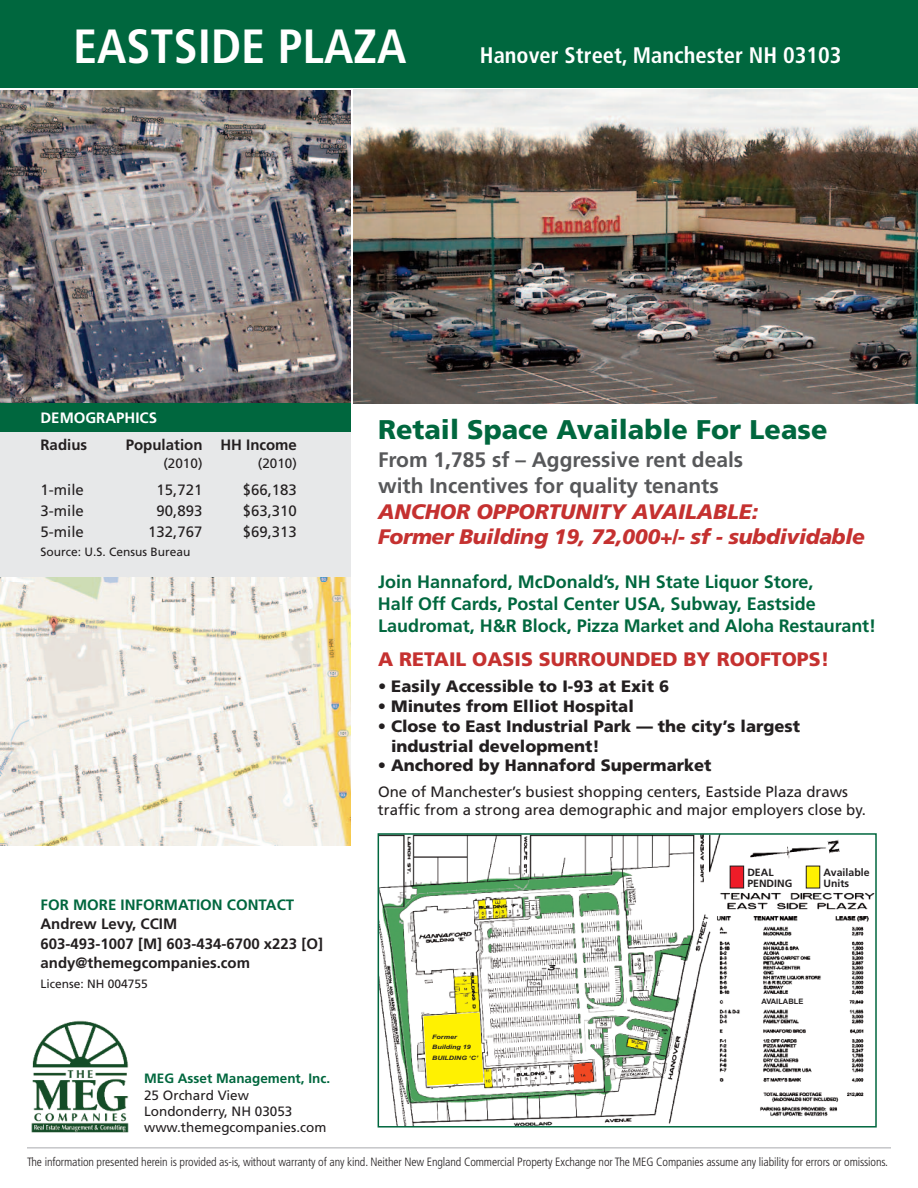
<style>
.page{position:relative;width:918px;height:1188px;background:#fff}
.page>*{position:absolute;margin:0;border:0;box-sizing:border-box;transform-origin:0 0}
.t1{font:700 condensed 48px "Frutiger";color:#fff}
.t2{font:900 27px "Frutiger";color:#00673e}
.t3{font:700 condensed 22.5px "Frutiger";color:#fff}
.t4{font:italic 900 21px/25.2px "Frutiger";letter-spacing:-.015em;color:#c53130}
.t5{font:700 21px/26.2px "Frutiger";color:#57585a}
.t6{font:900 19.5px "Frutiger";color:#c53130}
.t7{font:700 18px/21.6px "Frutiger";color:#00673e}
.t8{font:900 16.5px/19.8px "Frutiger";color:#231f20}
.t9{font:15px/18px "Frutiger";color:#231f20}
.t10{font:700 15px/19.5px "Frutiger";color:#231f20}
.t11{font:700 15px "Frutiger";color:#00673e}
.t12{font:700 15px "Frutiger";color:#fff}
.t13{font:13.5px/16.2px "Frutiger";color:#231f20}
.t14{font:700 13.5px "Frutiger";color:#00673e}
.t15{font:300 condensed 12px "Frutiger";letter-spacing:-.01em;color:#231f20}
.t16{font:12px "Frutiger";color:#231f20}
.t17{font:700 10.5px/10.5px "Frutiger";color:#231f20}
.t18{font:700 7.5px "Arial";color:#231f20}
.t19{font:italic 700 6px/10.5px "Arial";color:#231f20;scale:1.2 1}
</style>
<div class="page">
<img style="left:0;top:91px;width:351px;height:312px">
<div style="left:0;top:410px;width:351px;height:172px;background:#e7e8e9"></div>
<div style="left:0;top:404px;width:351px;height:28px;background:#00673e"></div>
<div style="left:0;top:0;width:918px;height:88px;background:#00673e"></div>
<img style="left:354px;top:90px;width:564px;height:314px">
<img style="left:31px;top:1021px;width:98px;height:112px">
<img style="left:381px;top:836px;width:493px;height:289px">
<div style="left:378px;top:833px;width:499px;height:295px;border:2px solid #00673e"></div>
<hr style="left:27px;top:1148px;width:864px;height:1px;background:#a8a9ad">
<img style="left:0;top:578px;width:351px;height:268px">
<div style="left:730px;top:866px;width:14px;height:22px;background:#ee1c28"></div>
<div style="left:730px;top:866px;width:14px;height:22px;border:1px solid #231f20"></div>
<div style="left:806px;top:866px;width:14px;height:22px;background:#fff101"></div>
<div style="left:806px;top:866px;width:14px;height:22px;border:1px solid #231f20"></div>
<svg style="left:423px;top:1012px;width:60px;height:74px;background:#f7eb16"></svg>
<div style="left:762px;top:998px;width:58px;height:8px;background:#fff"></div>
<h1 class="t1" style="left:73px;top:27px;width:335px">EASTSIDE PLAZA</h1>
<h3 class="t3" style="left:480px;top:46px;width:363px">Hanover Street, Manchester NH 03103</h3>
<p class="t12" style="left:40px;top:412px;width:118px">DEMOGRAPHICS</p>
<p class="t10" style="left:40px;top:437px;width:48px">Radius</p>
<p class="t10" style="left:126px;top:437px;width:173px">Population HH Income</p>
<p class="t13" style="left:163px;top:457px;width:41px">(2010)</p>
<p class="t13" style="left:258px;top:457px;width:41px">(2010)</p>
<p class="t9" style="left:40px;top:482px;width:45px">1-mile</p>
<p class="t9" style="left:157px;top:482px;width:47px">15,721</p>
<p class="t9" style="left:243px;top:482px;width:56px">$66,183</p>
<p class="t9" style="left:40px;top:503px;width:45px">3-mile</p>
<p class="t9" style="left:157px;top:503px;width:47px">90,893</p>
<p class="t9" style="left:243px;top:503px;width:56px">$63,310</p>
<p class="t9" style="left:40px;top:524px;width:45px">5-mile</p>
<p class="t9" style="left:148px;top:524px;width:56px">132,767</p>
<p class="t9" style="left:243px;top:524px;width:56px">$69,313</p>
<p class="t16" style="left:40px;top:547px;width:152px">Source: U.S. Census Bureau</p>
<p class="t11" style="left:40px;top:899px;width:255px">FOR MORE INFORMATION CONTACT</p>
<p class="t10" style="left:40px;top:916px;width:284px">Andrew Levy, CCIM<br>603-493-1007 [M] 603-434-6700 x223 [O] andy@themegcompanies.com</p>
<p class="t16" style="left:40px;top:979px;width:109px">License: NH 004755</p>
<p class="t14" style="left:144px;top:1073px;width:188px">MEG Asset Management, Inc.</p>
<p class="t13" style="left:144px;top:1088px;width:184px">25 Orchard View<br>Londonderry, NH 03053 www.themegcompanies.com</p>
<h2 class="t2" style="left:378px;top:418px;width:451px">Retail Space Available For Lease</h2>
<h3 class="t5" style="left:378px;top:448px;width:367px">From 1,785 sf – Aggressive rent deals with Incentives for quality tenants</h3>
<h3 class="t4" style="left:378px;top:500px;width:489px">ANCHOR OPPORTUNITY AVAILABLE:<br>Former Building 19, 72,000+/- sf - subdividable</h3>
<p class="t7" style="left:378px;top:573px;width:500px">Join Hannaford, McDonald’s, NH State Liquor Store,<br>Half Off Cards, Postal Center USA, Subway, Eastside<br>Laudromat, H&amp;R Block, Pizza Market and Aloha Restaurant!</p>
<h3 class="t6" style="left:378px;top:651px;width:453px">A RETAIL OASIS SURROUNDED BY ROOFTOPS!</h3>
<p class="t8" style="left:378px;top:678px;width:293px">• Easily Accessible to I-93 at Exit 6</p>
<p class="t8" style="left:378px;top:698px;width:257px">• Minutes from Elliot Hospital</p>
<p class="t8" style="left:391px;top:717px;width:410px;text-indent:-13px">• Close to East Industrial Park — the city’s largest industrial development!</p>
<p class="t8" style="left:378px;top:757px;width:335px">• Anchored by Hannaford Supermarket</p>
<p class="t9" style="left:378px;top:784px;width:489px">One of Manchester’s busiest shopping centers, Eastside Plaza draws traffic from a strong area demographic and major employers close by.</p>
<p class="t17" style="left:747px;top:868px;width:46px">DEAL<br>PENDING</p>
<p class="t17" style="left:824px;top:868px;width:47px">Available<br>Units</p>
<p class="t19" style="left:432px;top:1031px;width:40px">Former<br>Building 19<br>BUILDING ‘C’</p>
<p class="t18" style="left:762px;top:997px;width:43px">AVAILABLE</p>
<p class="t15" style="left:27px;top:1157px;width:863px">The information presented herein is provided as-is, without warranty of any kind. Neither New England Commercial Property Exchange nor The MEG Companies assume any liability for errors or omissions.</p>
</div>
